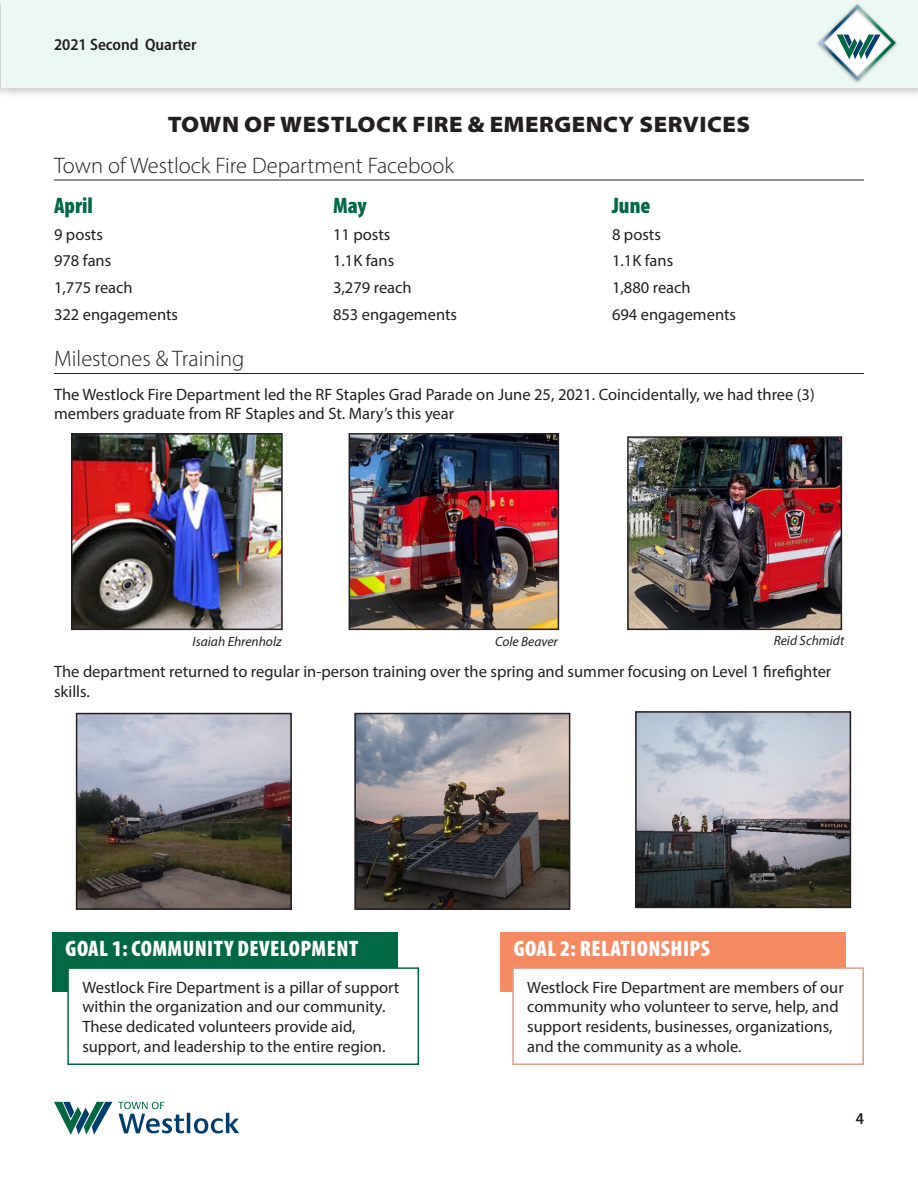
<style>
.page{position:relative;width:918px;height:1188px;background:#fff}
.page>*{position:absolute;margin:0;border:0;box-sizing:border-box;transform-origin:0 0}
.span_all_left_rule_b{font:300 22.5px "Myriad Pro";color:#231f20}
.body{font:900 condensed 22.5px "Myriad Pro";letter-spacing:.02em;color:#fff}
.Section_header_2nd_i{font:900 semi-expanded 22.5px "Myriad Pro";letter-spacing:.02em;color:#231f20}
.column_header{font:900 condensed 22.5px "Myriad Pro";color:#006944}
.body-2{font:16.5px/19.8px "Myriad Pro";color:#231f20}
.t1{font:600 semi-condensed 16.5px "Myriad Pro";color:#231f20}
.t2{font:italic 13.5px "Myriad Pro";color:#231f20}
</style>
<div class="page">
<hr style="left:187px;top:1113px;width:3px;height:20px;background:#003e6f">
<svg style="left:194px;top:1113px;width:45px;height:21px"></svg>
<svg style="left:54px;top:1102px;width:130px;height:33px"></svg>
<div style="left:0;top:0;width:918px;height:99px;background:#231f20;opacity:.25"></div>
<div style="left:1px;top:0;width:917px;height:88px;background:#ecf7f1"></div>
<svg style="left:817px;top:4px;width:80px;height:79px"></svg>
<hr style="left:54px;top:180px;width:810px;height:1px;background:#231f20">
<hr style="left:54px;top:373px;width:810px;height:1px;background:#231f20">
<img style="left:74px;top:436px;width:206px;height:191px">
<div style="left:71px;top:433px;width:212px;height:197px;border:2px solid #231f20"></div>
<img style="left:352px;top:436px;width:204px;height:191px">
<div style="left:349px;top:433px;width:210px;height:197px;border:2px solid #231f20"></div>
<img style="left:630px;top:439px;width:209px;height:188px">
<div style="left:627px;top:436px;width:215px;height:194px;border:2px solid #231f20"></div>
<img style="left:79px;top:716px;width:210px;height:191px">
<div style="left:76px;top:713px;width:216px;height:197px;border:2px solid #231f20"></div>
<img style="left:357px;top:716px;width:210px;height:191px">
<div style="left:354px;top:713px;width:216px;height:197px;border:2px solid #231f20"></div>
<img style="left:638px;top:714px;width:210px;height:191px">
<div style="left:635px;top:711px;width:216px;height:197px;border:2px solid #231f20"></div>
<div style="left:500px;top:932px;width:346px;height:60px;background:#f58a63"></div>
<div style="left:513px;top:968px;width:350px;height:96px;background:#fff"></div>
<div style="left:512px;top:967px;width:352px;height:98px;border:2px solid #de9e89"></div>
<div style="left:52px;top:932px;width:346px;height:60px;background:#006944"></div>
<div style="left:68px;top:968px;width:350px;height:96px;background:#fff"></div>
<div style="left:67px;top:967px;width:352px;height:98px;border:2px solid #006944"></div>
<p class="t1" style="left:54px;top:34px;width:144px">2021 Second Quarter</p>
<p class="Section_header_2nd_i" style="left:168px;top:110px;width:584px">TOWN OF WESTLOCK FIRE &amp; EMERGENCY SERVICES</p>
<p class="span_all_left_rule_b" style="left:54px;top:152px;width:402px">Town of Westlock Fire Department Facebook</p>
<p class="column_header" style="left:54px;top:191px;width:40px">April</p>
<p class="body-2" style="left:54px;top:224px;width:50px">9 posts</p>
<p class="body-2" style="left:54px;top:251px;width:59px">978 fans</p>
<p class="body-2" style="left:54px;top:277px;width:80px">1,775 reach</p>
<p class="body-2" style="left:54px;top:304px;width:126px">322 engagements</p>
<p class="column_header" style="left:333px;top:191px;width:35px">May</p>
<p class="body-2" style="left:333px;top:224px;width:59px">11 posts</p>
<p class="body-2" style="left:333px;top:251px;width:63px">1.1K fans</p>
<p class="body-2" style="left:333px;top:277px;width:80px">3,279 reach</p>
<p class="body-2" style="left:333px;top:304px;width:126px">853 engagements</p>
<p class="column_header" style="left:612px;top:191px;width:40px">June</p>
<p class="body-2" style="left:612px;top:224px;width:50px">8 posts</p>
<p class="body-2" style="left:612px;top:251px;width:63px">1.1K fans</p>
<p class="body-2" style="left:612px;top:277px;width:80px">1,880 reach</p>
<p class="body-2" style="left:612px;top:304px;width:126px">694 engagements</p>
<p class="span_all_left_rule_b" style="left:54px;top:345px;width:192px">Milestones &amp; Training</p>
<p class="body-2" style="left:54px;top:384px;width:762px">The Westlock Fire Department led the RF Staples Grad Parade on June 25, 2021. Coincidentally, we had three (3) members graduate from RF Staples and St. Mary’s this year</p>
<p class="t2" style="left:193px;top:633px;width:91px">Isaiah Ehrenholz</p>
<p class="t2" style="left:495px;top:633px;width:64px">Cole Beaver</p>
<p class="t2" style="left:774px;top:632px;width:72px">Reid Schmidt</p>
<p class="body-2" style="left:54px;top:661px;width:779px">The department returned to regular in-person training over the spring and summer focusing on Level 1 firefighter skills.</p>
<p class="body" style="left:66px;top:934px;width:294px">GOAL 1: COMMUNITY DEVELOPMENT</p>
<p class="body-2" style="left:82px;top:977px;width:319px">Westlock Fire Department is a pillar of support within the organization and our community.<br>These dedicated volunteers provide aid, support, and leadership to the entire region.</p>
<p class="body" style="left:514px;top:934px;width:198px">GOAL 2: RELATIONSHIPS</p>
<p class="body-2" style="left:527px;top:977px;width:318px">Westlock Fire Department are members of our community who volunteer to serve, help, and support residents, businesses, organizations, and the community as a whole.</p>
<p class="t1" style="left:856px;top:1109px;width:10px">4</p>
</div>
